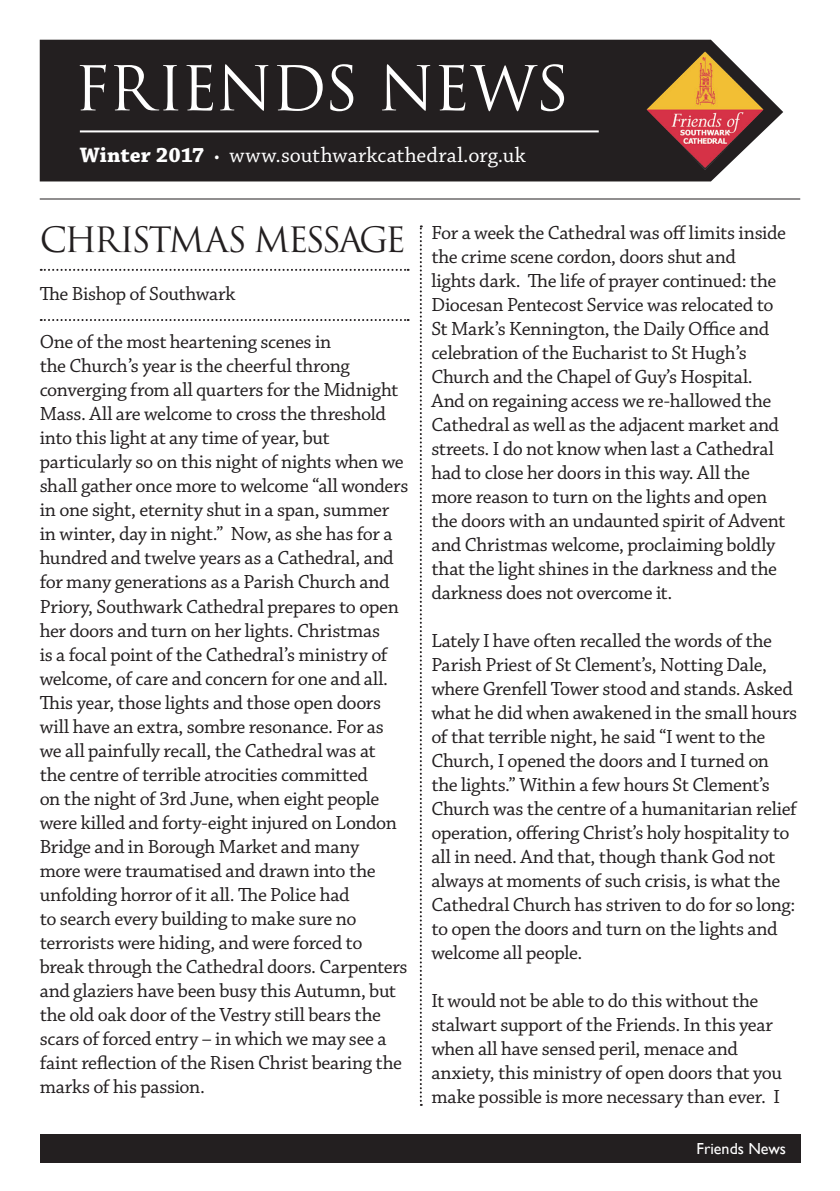
<style>
.page{position:relative;width:840px;height:1191px;background:#fff}
.page>*{position:absolute;margin:0;border:0;box-sizing:border-box;transform-origin:0 0}
.t1{font:60px "Trajan Pro 3";letter-spacing:-.025em;color:#fff}
.t2{font:34px "Trajan Pro 3";letter-spacing:-.08em;color:#231f20}
.t3{font:22px "Chaparral Pro";letter-spacing:.005em;color:#fff}
.t4{font:20px/24px "Chaparral Pro";letter-spacing:-.015em;color:#231f20}
.t5{font:16px "Gill Sans";color:#fff}
.s1{font-weight:700}
.s2{font-size:18px}
</style>
<div class="page">
<div style="left:40px;top:1134px;width:759px;height:28px;background:#231f20"></div>
<div style="left:40px;top:40px;width:742px;height:141px;background:#231f20"></div>
<hr style="left:80px;top:130px;width:518px;height:2px;background:#fff">
<img style="left:646px;top:51px;width:117px;height:119px">
<hr style="left:40px;top:198px;width:759px;height:1px;background:#231f20">
<svg style="left:419px;top:225px;width:2px;height:881px"></svg>
<svg style="left:41px;top:269px;width:367px;height:2px"></svg>
<svg style="left:41px;top:319px;width:367px;height:2px"></svg>
<p class="t1" style="left:74px;top:47px;width:496px">FRIENDS NEWS</p>
<p class="t3" style="left:80px;top:143px;width:447px"><span class="s1">Winter 2017</span> <span class="s2">•</span> www.southwarkcathedral.org.uk</p>
<p class="t2" style="left:40px;top:217px;width:367px">CHRISTMAS MESSAGE</p>
<p class="t4" style="left:40px;top:283px;width:197px">The Bishop of Southwark</p>
<p class="t4" style="left:40px;top:331px;width:370px">One of the most heartening scenes in<br>the Church’s year is the cheerful throng converging from all quarters for the Midnight Mass. All are welcome to cross the threshold into this light at any time of year, but particularly so on this night of nights when we shall gather once more to welcome “all wonders in one sight, eternity shut in a span, summer in winter, day in night.” Now, as she has for a hundred and twelve years as a Cathedral, and for many generations as a Parish Church and Priory, Southwark Cathedral prepares to open her doors and turn on her lights. Christmas<br>is a focal point of the Cathedral’s ministry of welcome, of care and concern for one and all.</p>
<p class="t4" style="left:40px;top:691px;width:369px">This year, those lights and those open doors will have an extra, sombre resonance. For as we all painfully recall, the Cathedral was at<br>the centre of terrible atrocities committed<br>on the night of 3rd June, when eight people were killed and forty-eight injured on London Bridge and in Borough Market and many<br>more were traumatised and drawn into the unfolding horror of it all. The Police had<br>to search every building to make sure no terrorists were hiding, and were forced to break through the Cathedral doors. Carpenters and glaziers have been busy this Autumn, but the old oak door of the Vestry still bears the scars of forced entry – in which we may see a faint reflection of the Risen Christ bearing the marks of his passion.</p>
<p class="t4" style="left:431px;top:221px;width:356px">For a week the Cathedral was off limits inside the crime scene cordon, doors shut and<br>lights dark. The life of prayer continued: the Diocesan Pentecost Service was relocated to St Mark’s Kennington, the Daily Office and celebration of the Eucharist to St Hugh’s Church and the Chapel of Guy’s Hospital.<br>And on regaining access we re-hallowed the Cathedral as well as the adjacent market and streets. I do not know when last a Cathedral had to close her doors in this way. All the more reason to turn on the lights and open the doors with an undaunted spirit of Advent and Christmas welcome, proclaiming boldly that the light shines in the darkness and the darkness does not overcome it.</p>
<p class="t4" style="left:431px;top:629px;width:367px">Lately I have often recalled the words of the Parish Priest of St Clement’s, Notting Dale, where Grenfell Tower stood and stands. Asked what he did when awakened in the small hours of that terrible night, he said “I went to the Church, I opened the doors and I turned on the lights.” Within a few hours St Clement’s Church was the centre of a humanitarian relief operation, offering Christ’s holy hospitality to all in need. And that, though thank God not always at moments of such crisis, is what the Cathedral Church has striven to do for so long: to open the doors and turn on the lights and welcome all people.</p>
<p class="t4" style="left:431px;top:989px;width:352px">It would not be able to do this without the stalwart support of the Friends. In this year when all have sensed peril, menace and anxiety, this ministry of open doors that you make possible is more necessary than ever. I</p>
<p class="t5" style="left:696px;top:1138px;width:91px">Friends News</p>
</div>
